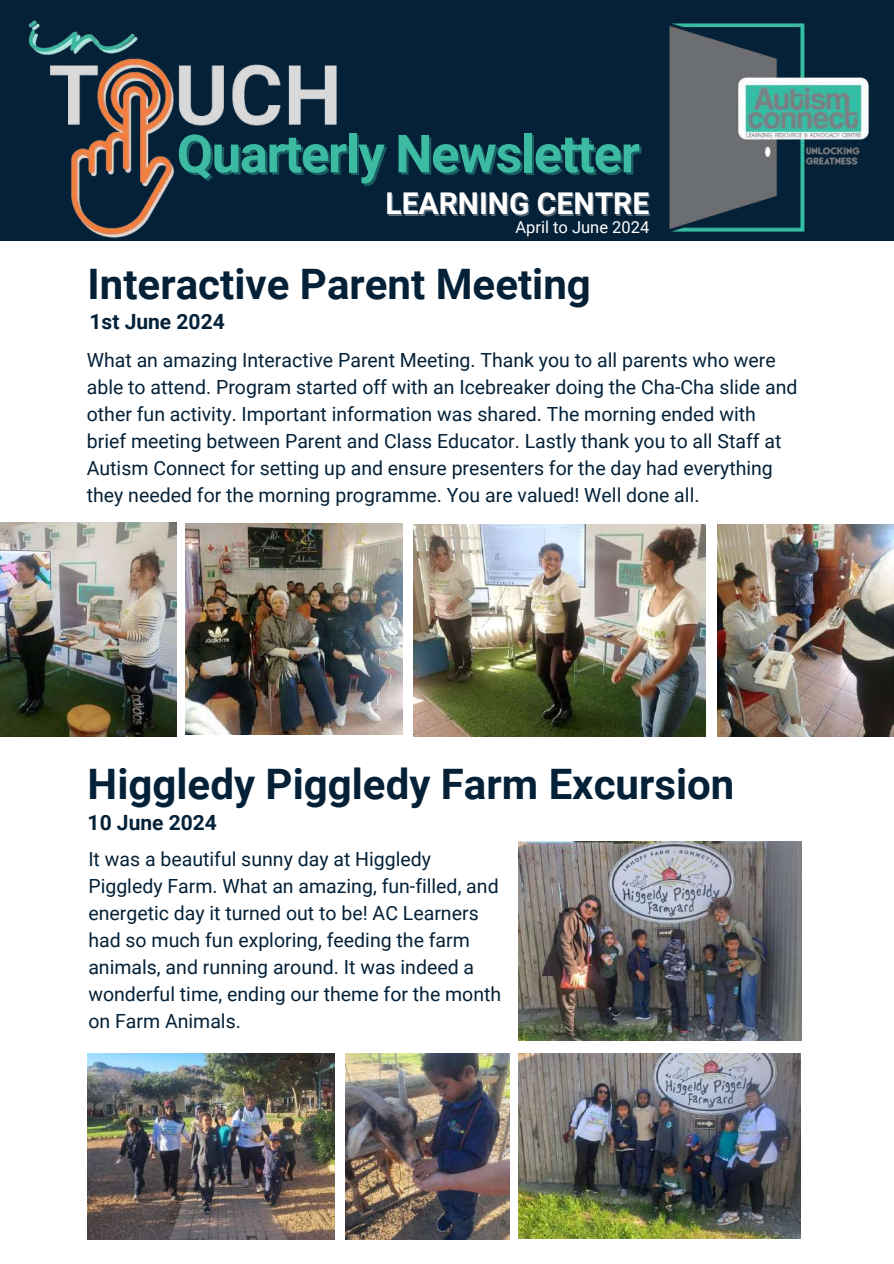
<style>
.page{position:relative;width:894px;height:1264px;background:#fff}
.page>*{position:absolute;margin:0;border:0;box-sizing:border-box;transform-origin:0 0}
.t1{font:700 52.5px "Roboto";letter-spacing:-.025em;color:#3cbaa2}
.t2{font:700 42px "Roboto";color:#042138}
.t3{font:700 30px "Roboto";color:#fff}
.t4{font:700 21px "Roboto";color:#042138}
.t5{font:19.5px/27px "Roboto";color:#042138}
.t6{font:16.5px "Roboto";color:#fff}
</style>
<div class="page">
<div style="left:0;top:0;width:893px;height:241px;background:#042138"></div>
<img style="left:28px;top:20px;width:309px;height:218px">
<img style="left:669px;top:24px;width:200px;height:208px">
<img style="left:185px;top:523px;width:217px;height:211px">
<img style="left:414px;top:525px;width:291px;height:211px">
<img style="left:717px;top:525px;width:176px;height:211px">
<img style="left:0;top:522px;width:177px;height:214px">
<img style="left:518px;top:841px;width:283px;height:199px">
<img style="left:88px;top:1053px;width:246px;height:186px">
<img style="left:345px;top:1053px;width:164px;height:186px">
<img style="left:518px;top:1053px;width:282px;height:185px">
<h1 class="t1" style="left:177px;top:124px;width:464px">Quarterly Newsletter</h1>
<h3 class="t3" style="left:385px;top:186px;width:265px">LEARNING CENTRE</h3>
<p class="t6" style="left:515px;top:218px;width:135px">April to June 2024</p>
<h2 class="t2" style="left:88px;top:260px;width:504px">Interactive Parent Meeting</h2>
<p class="t4" style="left:89px;top:310px;width:137px">1st June 2024</p>
<p class="t5" style="left:87px;top:347px;width:712px">What an amazing Interactive Parent Meeting. Thank you to all parents who were able to attend. Program started off with an Icebreaker doing the Cha-Cha slide and other fun activity. Important information was shared. The morning ended with brief meeting between Parent and Class Educator. Lastly thank you to all Staff at Autism Connect for setting up and ensure presenters for the day had everything they needed for the morning programme. You are valued! Well done all.</p>
<h2 class="t2" style="left:88px;top:760px;width:648px">Higgledy Piggledy Farm Excursion</h2>
<p class="t4" style="left:88px;top:810px;width:131px">10 June 2024</p>
<p class="t5" style="left:88px;top:845px;width:414px">It was a beautiful sunny day at Higgledy Piggledy Farm. What an amazing, fun-filled, and energetic day it turned out to be! AC Learners had so much fun exploring, feeding the farm animals, and running around. It was indeed a wonderful time, ending our theme for the month on Farm Animals.</p>
</div>
